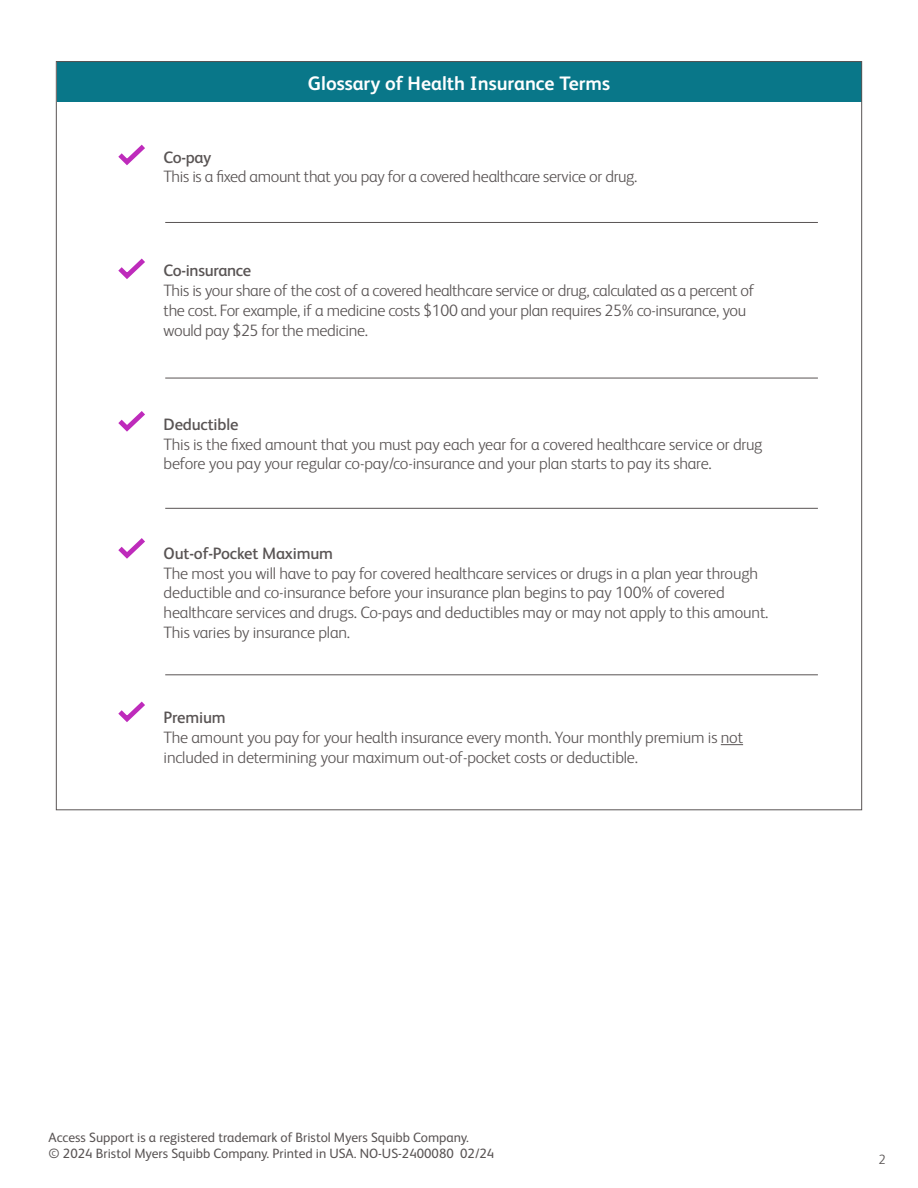
<style>
.page{position:relative;width:918px;height:1188px;background:#fff}
.page>*{position:absolute;margin:0;border:0;box-sizing:border-box;transform-origin:0 0}
.t1{font:700 19.5px "BMS Humanity";color:#fff}
.t2{font:300 16.5px/19.8px "BMS Humanity";letter-spacing:-.01em;color:#595454}
.t3{font:600 16.5px "BMS Humanity";letter-spacing:-.01em;color:#595454}
.t4{font:13.5px "BMS Humanity";color:#595454}
.t5{font:300 13.5px "BMS Humanity";color:#595454}
</style>
<div class="page">
<div style="left:57px;top:62px;width:804px;height:40px;background:#097789"></div>
<svg style="left:721px;top:744px;width:22px;height:1px"></svg>
<svg style="left:118px;top:258px;width:27px;height:21px"></svg>
<svg style="left:118px;top:411px;width:27px;height:21px"></svg>
<svg style="left:118px;top:538px;width:27px;height:21px"></svg>
<svg style="left:118px;top:701px;width:27px;height:21px"></svg>
<svg style="left:118px;top:144px;width:27px;height:21px"></svg>
<hr style="left:165px;top:378px;width:653px;height:1px;background:#595454">
<hr style="left:165px;top:222px;width:653px;height:1px;background:#595454">
<hr style="left:165px;top:675px;width:653px;height:1px;background:#595454">
<hr style="left:165px;top:508px;width:653px;height:1px;background:#595454">
<p class="t1" style="left:308px;top:69px;width:304px">Glossary of Health Insurance Terms</p>
<p class="t3" style="left:164px;top:145px;width:49px">Co-pay</p>
<p class="t2" style="left:164px;top:166px;width:475px">This is a fixed amount that you pay for a covered healthcare service or drug.</p>
<p class="t3" style="left:164px;top:259px;width:89px">Co-insurance</p>
<p class="t2" style="left:164px;top:279px;width:592px">This is your share of the cost of a covered healthcare service or drug, calculated as a percent of</p>
<p class="t2" style="left:164px;top:299px;width:584px">the cost. For example, if a medicine costs $100 and your plan requires 25% co-insurance, you</p>
<p class="t2" style="left:164px;top:319px;width:206px">would pay $25 for the medicine.</p>
<p class="t3" style="left:164px;top:412px;width:76px">Deductible</p>
<p class="t2" style="left:164px;top:433px;width:601px">This is the fixed amount that you must pay each year for a covered healthcare service or drug before you pay your regular co-pay/co-insurance and your plan starts to pay its share.</p>
<p class="t3" style="left:164px;top:541px;width:171px">Out-of-Pocket Maximum</p>
<p class="t2" style="left:164px;top:562px;width:596px">The most you will have to pay for covered healthcare services or drugs in a plan year through</p>
<p class="t2" style="left:164px;top:582px;width:563px">deductible and co-insurance before your insurance plan begins to pay 100% of covered</p>
<p class="t2" style="left:164px;top:602px;width:606px">healthcare services and drugs. Co-pays and deductibles may or may not apply to this amount.<br>This varies by insurance plan.</p>
<p class="t3" style="left:164px;top:706px;width:64px">Premium</p>
<p class="t2" style="left:164px;top:726px;width:581px">The amount you pay for your health insurance every month. Your monthly premium is not</p>
<p class="t2" style="left:164px;top:746px;width:476px">included in determining your maximum out-of-pocket costs or deductible.</p>
<p class="t4" style="left:49px;top:1128px;width:422px">Access Support is a registered trademark of Bristol Myers Squibb Company.</p>
<p class="t4" style="left:49px;top:1144px;width:447px">© 2024 Bristol Myers Squibb Company. Printed in USA. NO-US-2400080 02/24</p>
<p class="t5" style="left:879px;top:1150px;width:9px">2</p>
</div>
